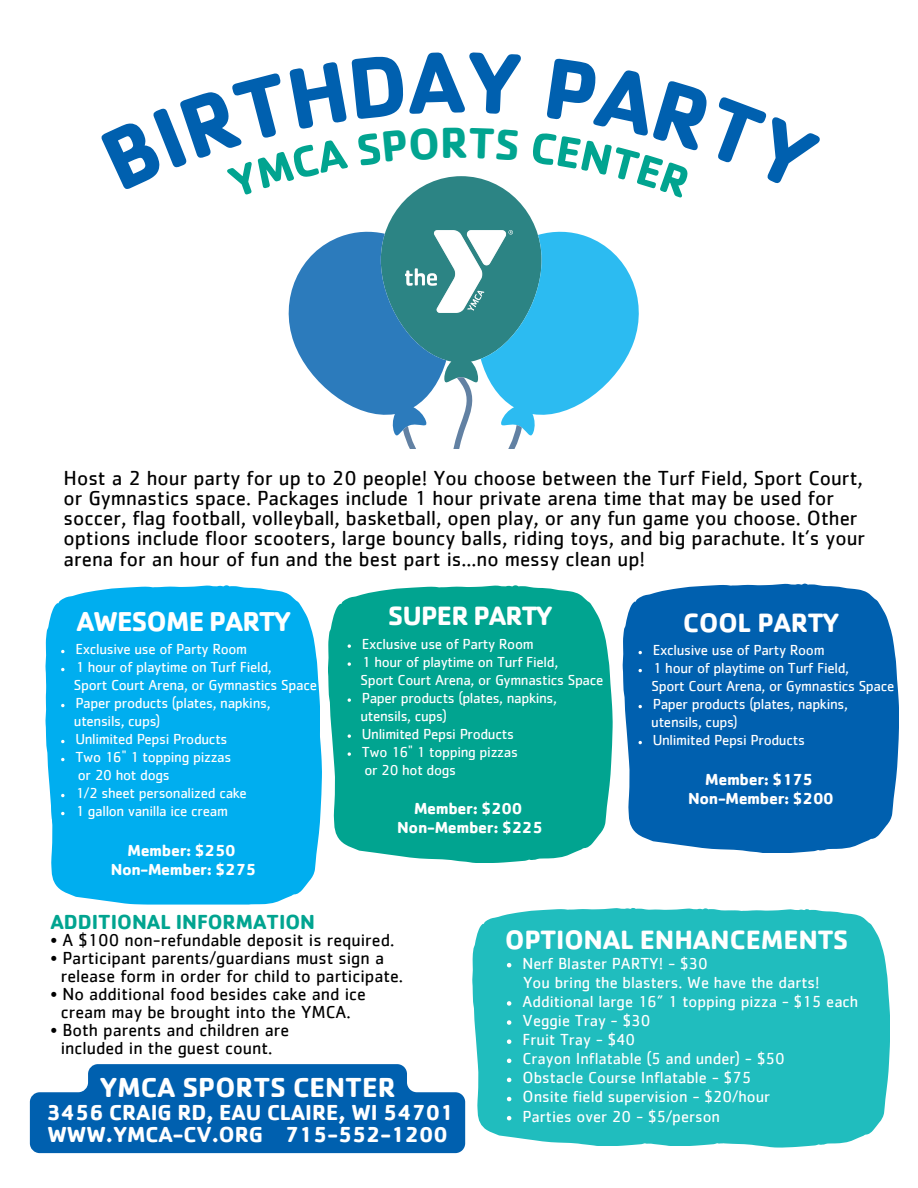
<style>
.page{position:relative;width:918px;height:1188px;background:#fff}
.page>*{position:absolute;margin:0;border:0;box-sizing:border-box;transform-origin:0 0}
.t1{font:700 44.85px "Cachet";color:#01a490}
.t2{font:700 28.35px "Cachet";color:#fff}
.t3{font:700 28.35px "Cachet Pro";letter-spacing:-.02em;color:#fff}
.t4{font:700 27.45px "Cachet Pro";color:#fff}
.t5{font:700 27.45px "Cachet Pro";letter-spacing:-.02em;color:#fff}
.t6{font:700 22.35px/21.3px "Cachet";color:#fff}
.t7{font:21px/20.2px "Cachet";color:#000}
.t8{font:700 21px "Cachet";color:#01a490}
.t9{font:18px/18px "Cachet";color:#000;text-align:center}
.t10{font:16.5px/19.2px "Cachet";color:#fff}
.t11{font:700 16.5px/19.2px "Cachet";letter-spacing:-.02em;color:#fff;text-align:center}
.t12{font:15px/18px "Cachet";letter-spacing:-.02em;color:#fff}
</style>
<div class="page">
<svg style="left:762px;top:909px;width:128px;height:238px;background:#2ec1c2"></svg>
<div style="left:716px;top:909px;width:72px;height:237px;background:#20bdbe"></div>
<div style="left:472px;top:908px;width:244px;height:238px;background:#20bdbe"></div>
<svg style="left:51px;top:737px;width:271px;height:168px;background:#1eb7f0"></svg>
<div style="left:45px;top:585px;width:275px;height:268px;background:#00aeef"></div>
<svg style="left:328px;top:585px;width:284px;height:278px;background:#14ab98"></svg>
<svg style="left:623px;top:584px;width:276px;height:269px;background:#126bb4"></svg>
<svg style="left:348px;top:644px;width:3px;height:4px"></svg>
<svg style="left:348px;top:662px;width:3px;height:4px"></svg>
<svg style="left:348px;top:698px;width:3px;height:4px"></svg>
<svg style="left:348px;top:734px;width:3px;height:4px"></svg>
<svg style="left:348px;top:752px;width:3px;height:4px"></svg>
<svg style="left:30px;top:1064px;width:435px;height:89px;background:#166eb6"></svg>
<svg style="left:507px;top:963px;width:4px;height:4px"></svg>
<svg style="left:507px;top:1001px;width:4px;height:5px"></svg>
<svg style="left:507px;top:1020px;width:4px;height:5px"></svg>
<svg style="left:507px;top:1039px;width:4px;height:5px"></svg>
<svg style="left:507px;top:1059px;width:4px;height:4px"></svg>
<svg style="left:507px;top:1078px;width:4px;height:4px"></svg>
<svg style="left:507px;top:1097px;width:4px;height:4px"></svg>
<svg style="left:507px;top:1116px;width:4px;height:4px"></svg>
<svg style="left:288px;top:176px;width:351px;height:272px"></svg>
<h1 class="t1" style="left:440px;top:114px;width:30px">R</h1>
<p class="t7" style="left:64px;top:468px;width:803px">Host a 2 hour party for up to 20 people! You choose between the Turf Field, Sport Court, or Gymnastics space. Packages include 1 hour private arena time that may be used for soccer, flag football, volleyball, basketball, open play, or any fun game you choose. Other options include floor scooters, large bouncy balls, riding toys, and big parachute. It’s your arena for an hour of fun and the best part is...no messy clean up!</p>
<h2 class="t3" style="left:77px;top:603px;width:215px">AWESOME PARTY</h2>
<h3 class="t5" style="left:388px;top:599px;width:165px">SUPER PARTY</h3>
<p class="t12" style="left:75px;top:641px;width:198px">Exclusive use of Party Room<br>1 hour of playtime on Turf Field,</p>
<p class="t12" style="left:75px;top:695px;width:197px">Paper products (plates, napkins,</p>
<p class="t12" style="left:75px;top:731px;width:158px">Unlimited Pepsi Products<br>Two 16" 1 topping pizzas</p>
<p class="t12" style="left:75px;top:785px;width:173px">1/2 sheet personalized cake<br>1 gallon vanilla ice cream</p>
<p class="t12" style="left:74px;top:677px;width:245px">Sport Court Arena, or Gymnastics Space</p>
<p class="t12" style="left:74px;top:713px;width:88px">utensils, cups)</p>
<p class="t12" style="left:78px;top:767px;width:93px">or 20 hot dogs</p>
<p class="t12" style="left:362px;top:636px;width:198px">Exclusive use of Party Room<br>1 hour of playtime on Turf Field,</p>
<p class="t12" style="left:362px;top:690px;width:197px">Paper products (plates, napkins,</p>
<p class="t12" style="left:362px;top:726px;width:158px">Unlimited Pepsi Products<br>Two 16" 1 topping pizzas</p>
<p class="t12" style="left:360px;top:672px;width:245px">Sport Court Arena, or Gymnastics Space</p>
<p class="t12" style="left:360px;top:708px;width:88px">utensils, cups)</p>
<p class="t12" style="left:364px;top:762px;width:93px">or 20 hot dogs</p>
<p class="t11" style="left:397px;top:799px;width:147px">Member: $200<br>Non-Member: $225</p>
<p class="t11" style="left:111px;top:840px;width:147px">Member: $250<br>Non-Member: $275</p>
<h3 class="t4" style="left:683px;top:605px;width:157px">COOL PARTY</h3>
<p class="t12" style="left:653px;top:642px;width:198px">Exclusive use of Party Room<br>1 hour of playtime on Turf Field,</p>
<p class="t12" style="left:653px;top:696px;width:197px">Paper products (plates, napkins,</p>
<p class="t12" style="left:653px;top:732px;width:154px">Unlimited Pepsi Products</p>
<p class="t12" style="left:651px;top:678px;width:245px">Sport Court Arena, or Gymnastics Space</p>
<p class="t12" style="left:651px;top:714px;width:88px">utensils, cups)</p>
<p class="t11" style="left:688px;top:769px;width:147px">Member: $175<br>Non-Member: $200</p>
<h3 class="t8" style="left:50px;top:908px;width:266px">ADDITIONAL INFORMATION</h3>
<p class="t9" style="left:50px;top:932px;width:345px">• A $100 non-refundable deposit is required.</p>
<p class="t9" style="left:61px;top:950px;width:344px;text-align:left;text-indent:-10px">• Participant parents/guardians must sign a release form in order for child to participate.</p>
<p class="t9" style="left:50px;top:986px;width:317px">• No additional food besides cake and ice cream may be brought into the YMCA.</p>
<p class="t9" style="left:50px;top:1022px;width:240px">• Both parents and children are included in the guest count.</p>
<h2 class="t2" style="left:99px;top:1069px;width:298px">YMCA SPORTS CENTER</h2>
<h3 class="t6" style="left:47px;top:1101px;width:409px">3456 CRAIG RD, EAU CLAIRE, WI 54701<br>WWW.YMCA-CV.ORG 715-552-1200</h3>
<h3 class="t4" style="left:505px;top:923px;width:344px">OPTIONAL ENHANCEMENTS</h3>
<p class="t10" style="left:523px;top:973px;width:298px">You bring the blasters. We have the darts!</p>
<p class="t10" style="left:523px;top:954px;width:187px">Nerf Blaster PARTY! - $30</p>
<p class="t10" style="left:523px;top:992px;width:337px">Additional large 16” 1 topping pizza - $15 each<br>Veggie Tray - $30<br>Fruit Tray - $40<br>Crayon Inflatable (5 and under) - $50<br>Obstacle Course Inflatable - $75<br>Onsite field supervision - $20/hour<br>Parties over 20 - $5/person</p>
</div>
